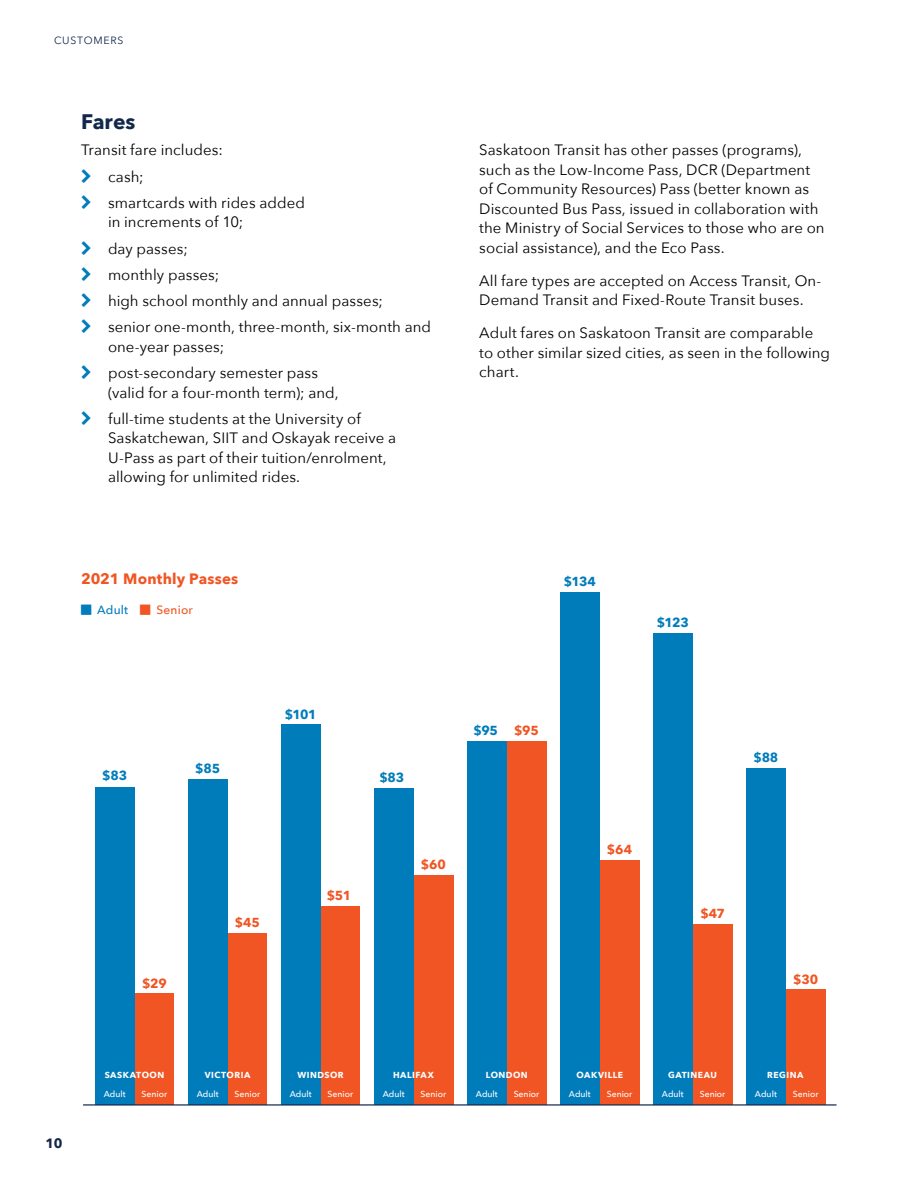
<style>
.page{position:relative;width:918px;height:1188px;background:#fff}
.page>*{position:absolute;margin:0;border:0;box-sizing:border-box;transform-origin:0 0}
.t1{font:700 21px "Avenir Next";color:#12284b}
.t2{font:15px/19.5px "Avenir Next";letter-spacing:.005em;color:#000}
.graph_title{font:700 15px "Avenir Next";letter-spacing:.01em;color:#f05523}
.t3{font:700 13.5px "Avenir Next";color:#12284b}
.t4{font:700 13.05px "Avenir Next";letter-spacing:-.02em;color:#007cbb}
.t5{font:700 13.05px "Avenir Next";letter-spacing:-.01em;color:#f05523}
.t6{font:500 12px "Avenir Next";letter-spacing:.015em;color:#f05523}
.t7{font:500 12px "Avenir Next";letter-spacing:.015em;color:#007cbb}
.t8{font:10.5px "Avenir Next";color:#12284b}
.t9{font:500 8.7px "Avenir Next";color:#fff}
.t10{font:700 8.7px/19px "Avenir Next";letter-spacing:.055em;color:#fff}
.s1{color:#f05523}
.s2{font-weight:500}
</style>
<div class="page">
<div style="left:135px;top:994px;width:39px;height:111px;background:#f05523"></div>
<div style="left:95px;top:787px;width:40px;height:318px;background:#007cbb"></div>
<div style="left:786px;top:990px;width:40px;height:115px;background:#f05523"></div>
<div style="left:746px;top:768px;width:40px;height:337px;background:#007cbb"></div>
<div style="left:414px;top:875px;width:39px;height:230px;background:#f05523"></div>
<div style="left:374px;top:789px;width:40px;height:316px;background:#007cbb"></div>
<div style="left:228px;top:933px;width:39px;height:172px;background:#f05523"></div>
<div style="left:188px;top:779px;width:40px;height:326px;background:#007cbb"></div>
<div style="left:321px;top:907px;width:39px;height:198px;background:#f05523"></div>
<div style="left:281px;top:725px;width:40px;height:380px;background:#007cbb"></div>
<div style="left:560px;top:592px;width:40px;height:513px;background:#007cbb"></div>
<div style="left:600px;top:860px;width:40px;height:245px;background:#f05523"></div>
<div style="left:507px;top:741px;width:39px;height:364px;background:#f05523"></div>
<div style="left:467px;top:741px;width:40px;height:364px;background:#007cbb"></div>
<div style="left:693px;top:925px;width:40px;height:180px;background:#f05523"></div>
<div style="left:653px;top:633px;width:40px;height:472px;background:#007cbb"></div>
<hr style="left:83px;top:1104px;width:754px;height:2px;background:#12284b">
<p class="t8" style="left:54px;top:32px;width:17px">Customers</p>
<p class="t1" style="left:81px;top:103px;width:56px">Fares</p>
<p class="t2" style="left:81px;top:140px;width:143px">Transit fare includes:</p>
<p class="t2" style="left:108px;top:166px;width:37px">cash;</p>
<p class="t2" style="left:108px;top:192px;width:199px">smartcards with rides added in increments of 10;</p>
<p class="t2" style="left:108px;top:238px;width:81px">day passes;</p>
<p class="t2" style="left:108px;top:264px;width:113px">monthly passes;</p>
<p class="t2" style="left:108px;top:290px;width:277px">high school monthly and annual passes;</p>
<p class="t2" style="left:108px;top:317px;width:325px">senior one-month, three-month, six-month and one-year passes;</p>
<p class="t2" style="left:108px;top:362px;width:232px">post-secondary semester pass (valid for a four-month term); and,</p>
<p class="t2" style="left:108px;top:408px;width:290px">full-time students at the University of Saskatchewan, SIIT and Oskayak receive a U-Pass as part of their tuition/enrolment, allowing for unlimited rides.</p>
<p class="t2" style="left:479px;top:140px;width:347px">Saskatoon Transit has other passes (programs), such as the Low-Income Pass, DCR (Department of Community Resources) Pass (better known as Discounted Bus Pass, issued in collaboration with the Ministry of Social Services to those who are on social assistance), and the Eco Pass.</p>
<p class="t2" style="left:479px;top:270px;width:344px">All fare types are accepted on Access Transit, On-<br>Demand Transit and Fixed-Route Transit buses.</p>
<p class="t2" style="left:479px;top:323px;width:352px">Adult fares on Saskatoon Transit are comparable to other similar sized cities, as seen in the following chart.</p>
<p class="graph_title" style="left:81px;top:566px;width:159px">2021 Monthly Passes</p>
<p class="t7" style="left:97px;top:599px;width:32px">Adult</p>
<p class="t6" style="left:157px;top:599px;width:38px">Senior</p>
<p class="t4" style="left:564px;top:570px;width:33px">$134</p>
<p class="t4" style="left:657px;top:611px;width:33px">$123</p>
<p class="t4" style="left:102px;top:765px;width:26px">$83</p>
<p class="t4" style="left:195px;top:757px;width:26px">$85</p>
<p class="t4" style="left:285px;top:703px;width:33px">$101</p>
<p class="t5" style="left:142px;top:972px;width:26px">$29</p>
<p class="t5" style="left:235px;top:911px;width:27px">$45</p>
<p class="t5" style="left:327px;top:885px;width:26px">$51</p>
<p class="t4" style="left:379px;top:767px;width:26px">$83</p>
<p class="t4" style="left:474px;top:719px;width:67px">$95 <span class="s1">$95</span></p>
<p class="t5" style="left:421px;top:853px;width:26px">$60</p>
<p class="t5" style="left:607px;top:838px;width:27px">$64</p>
<p class="t4" style="left:753px;top:746px;width:26px">$88</p>
<p class="t5" style="left:700px;top:903px;width:26px">$47</p>
<p class="t5" style="left:793px;top:968px;width:27px">$30</p>
<p class="t3" style="left:46px;top:1131px;width:18px">10</p>
<p class="t10" style="left:104px;top:1065px;width:62px">SASKATOON<br><span class="s2">Adult</span></p>
<p class="t9" style="left:142px;top:1087px;width:27px">Senior</p>
<p class="t10" style="left:205px;top:1065px;width:47px">VICTORIA</p>
<p class="t10" style="left:297px;top:1065px;width:48px">WINDSOR</p>
<p class="t10" style="left:393px;top:1065px;width:42px">HALIFAX</p>
<p class="t10" style="left:486px;top:1065px;width:44px">LONDON</p>
<p class="t10" style="left:577px;top:1065px;width:48px">OAKVILLE</p>
<p class="t10" style="left:668px;top:1065px;width:50px">GATINEAU</p>
<p class="t10" style="left:767px;top:1065px;width:38px">REGINA</p>
<p class="t9" style="left:197px;top:1087px;width:23px">Adult</p>
<p class="t9" style="left:235px;top:1087px;width:27px">Senior</p>
<p class="t9" style="left:290px;top:1087px;width:23px">Adult</p>
<p class="t9" style="left:328px;top:1087px;width:27px">Senior</p>
<p class="t9" style="left:383px;top:1087px;width:23px">Adult</p>
<p class="t9" style="left:421px;top:1087px;width:27px">Senior</p>
<p class="t9" style="left:476px;top:1087px;width:23px">Adult</p>
<p class="t9" style="left:514px;top:1087px;width:27px">Senior</p>
<p class="t9" style="left:569px;top:1087px;width:23px">Adult</p>
<p class="t9" style="left:607px;top:1087px;width:27px">Senior</p>
<p class="t9" style="left:662px;top:1087px;width:23px">Adult</p>
<p class="t9" style="left:700px;top:1087px;width:27px">Senior</p>
<p class="t9" style="left:755px;top:1087px;width:23px">Adult</p>
<p class="t9" style="left:793px;top:1087px;width:27px">Senior</p>
</div>
